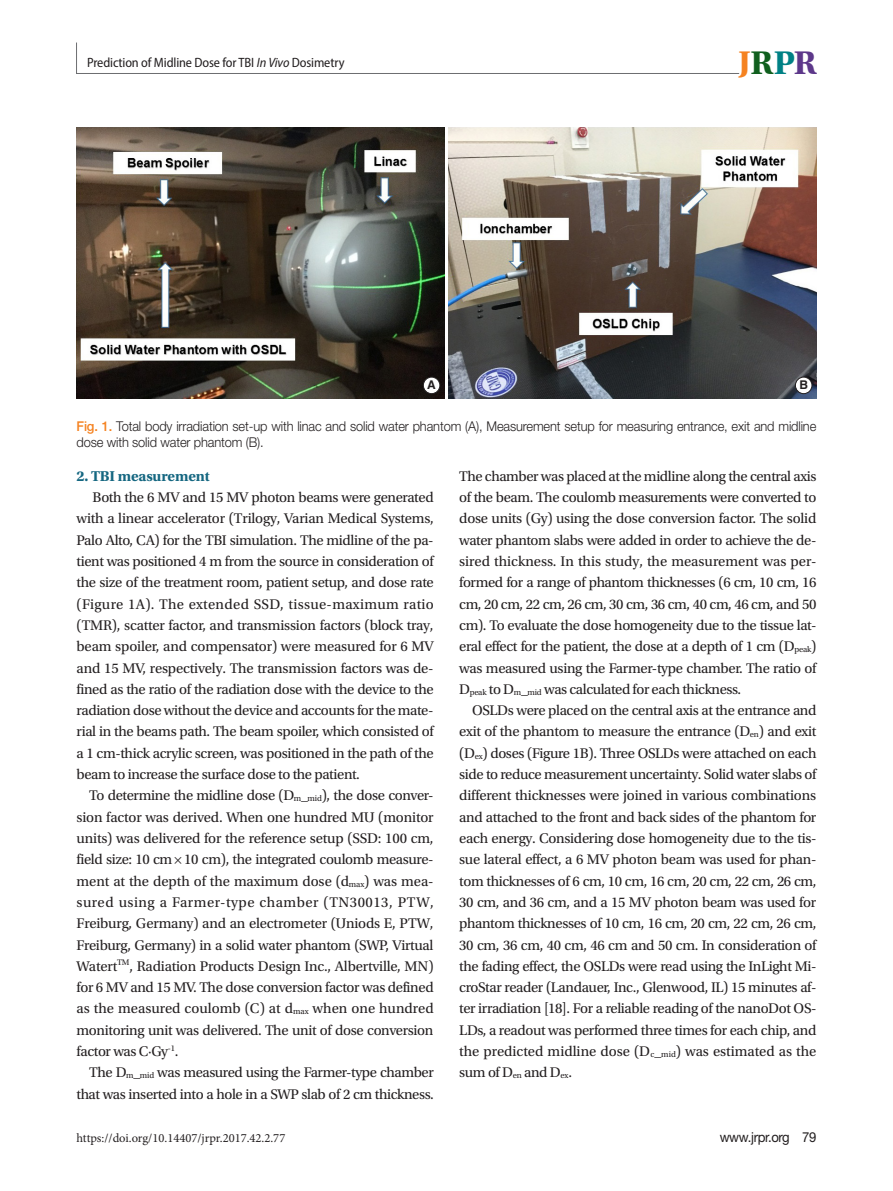
<style>
.page{position:relative;width:893px;height:1191px;background:#fff}
.page>*{position:absolute;margin:0;border:0;box-sizing:border-box;transform-origin:0 0}
.t1{font:700 34.5px "Utopia Std";color:#f58220}
.본문_중제목{font:700 15px "Utopia Std";letter-spacing:-.01em;color:#156781}
.본문{font:14.7px/21.3px "Utopia Std";letter-spacing:-.025em;color:#231f20;text-align:justify}
.t2{font:13.8px "Helvetica Neue LT Std";letter-spacing:-.025em;color:#231f20;scale:.95 1}
.표_제목__그림_설명{font:300 13.5px/16.2px "Helvetica Neue LT Std";letter-spacing:-.01em;color:#231f20;scale:.95 1}
.t3{font:semi-condensed 13.5px "Myriad Pro";letter-spacing:-.01em;color:#231f20}
.t4{font:12.6px "Minion Pro";color:#231f20}
.t5{font:700 12px "Helvetica LT Std";color:#231f20}
.s1{font-style:italic}
.s2{color:#105f1e}
.s3{color:#008185}
.s4{color:#5d388a}
.s5{font-weight:500;color:#f58220}
.s6{font-size:8.55px}
.s7{font-family:"Minion Pro"}
</style>
<div class="page">
<svg style="left:76px;top:42px;width:664px;height:32px"></svg>
<img style="left:77px;top:128px;width:367px;height:270px">
<img style="left:449px;top:128px;width:367px;height:270px">
<div style="left:423px;top:377px;width:17px;height:17px;background:#fff;border-radius:50%"></div>
<div style="left:423px;top:377px;width:17px;height:17px;border:1px solid #231f20;border-radius:50%"></div>
<div style="left:795px;top:377px;width:17px;height:17px;background:#fff;border-radius:50%"></div>
<div style="left:795px;top:377px;width:17px;height:17px;border:1px solid #231f20;border-radius:50%"></div>
<p class="t3" style="left:87px;top:54px;width:259px">Prediction of Midline Dose for TBI <span class="s1">In Vivo</span> Dosimetry</p>
<h1 class="t1" style="left:738px;top:43px;width:80px">J<span class="s2">R</span><span class="s3">P</span><span class="s4">R</span></h1>
<p class="t5" style="left:427px;top:378px;width:10px">A</p>
<p class="t5" style="left:799px;top:378px;width:10px">B</p>
<p class="표_제목__그림_설명" style="left:77px;top:417px;width:780px"><span class="s5">Fig. 1.</span> Total body irradiation set-up with linac and solid water phantom (A), Measurement setup for measuring entrance, exit and midline dose with solid water phantom (B).</p>
<p class="본문_중제목" style="left:77px;top:467px;width:135px">2. TBI measurement</p>
<p class="본문" style="left:77px;top:487px;width:359px;text-indent:16px">Both the 6 MV and 15 MV photon beams were generated with a linear accelerator (Trilogy, Varian Medical Systems, Palo Alto, CA) for the TBI simulation. The midline of the pa&shy;tient was positioned 4 m from the source in consideration of the size of the treatment room, patient setup, and dose rate (Figure 1A). The extended SSD, tissue-maximum ratio (TMR), scatter factor, and transmission factors (block tray, beam spoiler, and compensator) were measured for 6 MV and 15 MV, respectively. The transmission factors was de&shy;fined as the ratio of the radiation dose with the device to the radiation dose without the device and accounts for the mate&shy;rial in the beams path. The beam spoiler, which consisted of a 1 cm-thick acrylic screen, was positioned in the path of the beam to increase the surface dose to the patient.</p>
<p class="본문" style="left:77px;top:785px;width:359px;text-indent:13px">To determine the midline dose (D<span class="s6">m</span>_<span class="s6">mid</span>), the dose conver&shy;sion factor was derived. When one hundred MU (monitor units) was delivered for the reference setup (SSD: 100 cm, field size: 10 cm<span class="s7">×</span>10 cm), the integrated coulomb measure&shy;ment at the depth of the maximum dose (d<span class="s6">max</span>) was mea&shy;sured using a Farmer-type chamber (TN30013, PTW, Freiburg, Germany) and an electrometer (Uniods E, PTW, Freiburg, Germany) in a solid water phantom (SWP, Virtual Watert<sup>TM</sup>, Radiation Products Design Inc., Albertville, MN) for 6 MV and 15 MV. The dose conversion factor was defined as the measured coulomb (C) at d<span class="s6">max</span> when one hundred monitoring unit was delivered. The unit of dose conversion factor was C∙Gy<sup>-1</sup>.</p>
<p class="본문" style="left:77px;top:1062px;width:359px;text-align:right">The D<span class="s6">m</span>_<span class="s6">mid</span> was measured using the Farmer-type chamber that was inserted into a hole in a SWP slab of 2 cm thickness.</p>
<p class="t4" style="left:77px;top:1129px;width:210px">https://doi.org/10.14407/jrpr.2017.42.2.77</p>
<p class="본문" style="left:459px;top:465px;width:359px">The chamber was placed at the midline along the central axis of the beam. The coulomb measurements were converted to dose units (Gy) using the dose conversion factor. The solid water phantom slabs were added in order to achieve the de&shy;sired thickness. In this study, the measurement was per&shy;formed for a range of phantom thicknesses (6 cm, 10 cm, 16 cm, 20 cm, 22 cm, 26 cm, 30 cm, 36 cm, 40 cm, 46 cm, and 50 cm). To evaluate the dose homogeneity due to the tissue lat&shy;eral effect for the patient, the dose at a depth of 1 cm (D<span class="s6">peak</span>) was measured using the Farmer-type chamber. The ratio of D<span class="s6">peak</span> to D<span class="s6">m</span>_<span class="s6">mid</span> was calculated for each thickness.</p>
<p class="본문" style="left:459px;top:700px;width:359px;text-indent:13px">OSLDs were placed on the central axis at the entrance and exit of the phantom to measure the entrance (D<span class="s6">en</span>) and exit (D<span class="s6">ex</span>) doses (Figure 1B). Three OSLDs were attached on each side to reduce measurement uncertainty. Solid water slabs of different thicknesses were joined in various combinations and attached to the front and back sides of the phantom for each energy. Considering dose homogeneity due to the tis&shy;sue lateral effect, a 6 MV photon beam was used for phan&shy;tom thicknesses of 6 cm, 10 cm, 16 cm, 20 cm, 22 cm, 26 cm, 30 cm, and 36 cm, and a 15 MV photon beam was used for phantom thicknesses of 10 cm, 16 cm, 20 cm, 22 cm, 26 cm, 30 cm, 36 cm, 40 cm, 46 cm and 50 cm. In consideration of the fading effect, the OSLDs were read using the InLight Mi&shy;croStar reader (Landauer, Inc., Glenwood, IL) 15 minutes af&shy;ter irradiation [18]. For a reliable reading of the nanoDot OS-LDs, a readout was performed three times for each chip, and the predicted midline dose (D<span class="s6">c</span>_<span class="s6">mid</span>) was estimated as the sum of D<span class="s6">en</span> and D<span class="s6">ex</span>.</p>
<p class="t2" style="left:720px;top:1128px;width:103px">www.jrpr.org 79</p>
</div>
